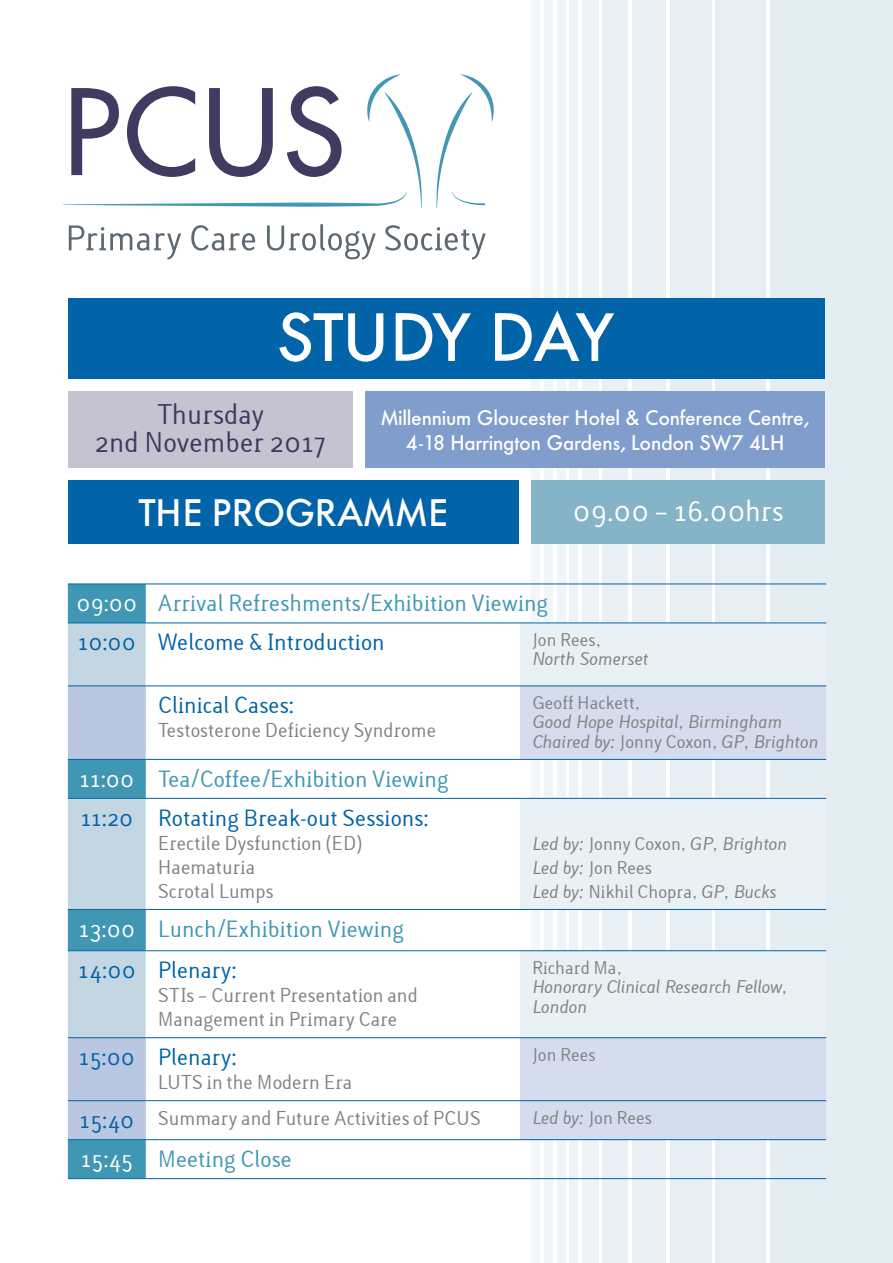
<style>
.page{position:relative;width:893px;height:1263px;background:#fff}
.page>*{position:absolute;margin:0;border:0;box-sizing:border-box;transform-origin:0 0}
.t1{font:500 67.65px "Futura BQ";letter-spacing:-.025em;color:#fff}
.t2{font:500 38.1px "Futura BQ";color:#fff}
.t3{font:26.4px "Lacuna";color:#fff}
.t4{font:25.5px/28.5px "Lacuna";color:#3f3960;text-align:center}
.t5{font:21px "Lacuna";color:#0163a8}
.t6{font:21px "Lacuna";color:#3f97b4}
.t7{font:500 21px "Futura BQ";color:#fff}
.t8{font:21px "Lacuna";letter-spacing:.015em;color:#fff}
.t9{font:18px/24px "Lacuna";color:#808285}
.t10{font:italic 16.5px/19.5px "Lacuna";color:#808285}
.t11{font:16.5px "Lacuna";color:#808285}
.s1{font-style:normal}
.s2{font-style:italic}
</style>
<div class="page">
<div style="left:770px;top:0;width:123px;height:1263px;background:#e4edf2"></div>
<div style="left:716px;top:0;width:50px;height:1263px;background:#e6eef3"></div>
<div style="left:670px;top:0;width:41px;height:1263px;background:#e6eef3"></div>
<div style="left:632px;top:0;width:33px;height:1263px;background:#eaf0f4"></div>
<div style="left:603px;top:0;width:25px;height:1263px;background:#eaf0f4"></div>
<div style="left:582px;top:0;width:17px;height:1263px;background:#edf3f6"></div>
<div style="left:569px;top:0;width:9px;height:1263px;background:#edf3f6"></div>
<div style="left:557px;top:0;width:8px;height:1263px;background:#f0f5f8"></div>
<div style="left:544px;top:0;width:9px;height:1263px;background:#f0f5f8"></div>
<div style="left:532px;top:0;width:8px;height:1263px;background:#f3f7f9"></div>
<div style="left:68px;top:585px;width:78px;height:593px;background:#3f97b4"></div>
<svg style="left:146px;top:685px;width:374px;height:417px"></svg>
<svg style="left:520px;top:624px;width:306px;height:62px"></svg>
<svg style="left:68px;top:624px;width:78px;height:515px;background:#abc6da"></svg>
<svg style="left:520px;top:687px;width:306px;height:452px"></svg>
<hr style="left:68px;top:584px;width:78px;height:1px;background:#0163a8">
<hr style="left:146px;top:584px;width:374px;height:1px;background:#0163a8">
<hr style="left:520px;top:584px;width:306px;height:1px;background:#0163a8">
<hr style="left:68px;top:623px;width:78px;height:1px;background:#0163a8">
<hr style="left:146px;top:623px;width:374px;height:1px;background:#0163a8">
<hr style="left:520px;top:623px;width:306px;height:1px;background:#0163a8">
<hr style="left:68px;top:686px;width:78px;height:1px;background:#0163a8">
<hr style="left:146px;top:686px;width:374px;height:1px;background:#0163a8">
<hr style="left:520px;top:686px;width:306px;height:1px;background:#0163a8">
<hr style="left:68px;top:759px;width:78px;height:1px;background:#0163a8">
<hr style="left:146px;top:759px;width:374px;height:1px;background:#0163a8">
<hr style="left:520px;top:759px;width:306px;height:1px;background:#0163a8">
<hr style="left:68px;top:798px;width:78px;height:1px;background:#0163a8">
<hr style="left:146px;top:798px;width:374px;height:1px;background:#0163a8">
<hr style="left:520px;top:798px;width:306px;height:1px;background:#0163a8">
<hr style="left:68px;top:909px;width:78px;height:1px;background:#0163a8">
<hr style="left:146px;top:909px;width:374px;height:1px;background:#0163a8">
<hr style="left:520px;top:909px;width:306px;height:1px;background:#0163a8">
<hr style="left:68px;top:950px;width:78px;height:1px;background:#0163a8">
<hr style="left:146px;top:950px;width:374px;height:1px;background:#0163a8">
<hr style="left:520px;top:950px;width:306px;height:1px;background:#0163a8">
<hr style="left:68px;top:1037px;width:78px;height:1px;background:#0163a8">
<hr style="left:146px;top:1037px;width:374px;height:1px;background:#0163a8">
<hr style="left:520px;top:1037px;width:306px;height:1px;background:#0163a8">
<hr style="left:68px;top:1100px;width:78px;height:1px;background:#0163a8">
<hr style="left:146px;top:1100px;width:374px;height:1px;background:#0163a8">
<hr style="left:520px;top:1100px;width:306px;height:1px;background:#0163a8">
<hr style="left:68px;top:1139px;width:78px;height:1px;background:#0163a8">
<hr style="left:146px;top:1139px;width:374px;height:1px;background:#0163a8">
<hr style="left:520px;top:1139px;width:306px;height:1px;background:#0163a8">
<hr style="left:68px;top:1178px;width:78px;height:1px;background:#0163a8">
<hr style="left:146px;top:1178px;width:374px;height:1px;background:#0163a8">
<hr style="left:520px;top:1178px;width:306px;height:1px;background:#0163a8">
<div style="left:68px;top:480px;width:451px;height:64px;background:#0163a8"></div>
<svg style="left:69px;top:225px;width:112px;height:34px"></svg>
<svg style="left:191px;top:225px;width:64px;height:26px"></svg>
<svg style="left:267px;top:224px;width:109px;height:35px"></svg>
<svg style="left:385px;top:225px;width:101px;height:34px"></svg>
<svg style="left:63px;top:74px;width:359px;height:134px"></svg>
<svg style="left:436px;top:74px;width:58px;height:134px"></svg>
<div style="left:68px;top:298px;width:757px;height:80px;background:#0163a8"></div>
<div style="left:68px;top:391px;width:285px;height:77px;background:#c6c3d1"></div>
<div style="left:366px;top:391px;width:459px;height:77px;background:#809dcb"></div>
<div style="left:531px;top:480px;width:294px;height:64px;background:#85b3c8"></div>
<p class="t1" style="left:278px;top:298px;width:339px">STUDY DAY</p>
<p class="t4" style="left:95px;top:400px;width:233px">Thursday<br>2nd November 2017</p>
<p class="t7" style="left:381px;top:405px;width:429px">Millennium Gloucester Hotel &amp; Conference Centre,</p>
<p class="t7" style="left:406px;top:431px;width:380px">4-18 Harrington Gardens, London SW7 4LH</p>
<p class="t2" style="left:139px;top:491px;width:311px">THE PROGRAMME</p>
<p class="t3" style="left:573px;top:495px;width:212px">09.00 – 16.00hrs</p>
<p class="t8" style="left:77px;top:590px;width:62px">09:00</p>
<p class="t6" style="left:158px;top:590px;width:392px">Arrival Refreshments/Exhibition Viewing</p>
<p class="t5" style="left:78px;top:629px;width:59px">10:00</p>
<p class="t5" style="left:158px;top:629px;width:228px">Welcome &amp; Introduction</p>
<p class="t10" style="left:532px;top:630px;width:118px"><span class="s1">Jon Rees,<br></span>North Somerset</p>
<p class="t5" style="left:158px;top:692px;width:138px">Clinical Cases:</p>
<p class="t9" style="left:158px;top:719px;width:280px">Testosterone Deficiency Syndrome</p>
<p class="t10" style="left:532px;top:693px;width:252px"><span class="s1">Geoff Hackett,<br></span>Good Hope Hospital, Birmingham</p>
<p class="t10" style="left:532px;top:732px;width:288px">Chaired by: <span class="s1">Jonny Coxon,</span> GP, Brighton</p>
<p class="t8" style="left:80px;top:766px;width:56px">11:00</p>
<p class="t6" style="left:158px;top:766px;width:292px">Tea/Coffee/Exhibition Viewing</p>
<p class="t5" style="left:81px;top:805px;width:54px">11:20</p>
<p class="t5" style="left:158px;top:805px;width:272px">Rotating Break-out Sessions:</p>
<p class="t9" style="left:158px;top:831px;width:206px">Erectile Dysfunction (ED)</p>
<p class="t9" style="left:158px;top:855px;width:99px">Haematuria</p>
<p class="t9" style="left:158px;top:879px;width:117px">Scrotal Lumps</p>
<p class="t8" style="left:79px;top:916px;width:58px">13:00</p>
<p class="t6" style="left:158px;top:916px;width:248px">Lunch/Exhibition Viewing</p>
<p class="t5" style="left:78px;top:957px;width:59px">14:00</p>
<p class="t5" style="left:158px;top:957px;width:80px">Plenary:</p>
<p class="t9" style="left:158px;top:984px;width:261px">ST Is – Current Presentation and<br>Management in Primary Care</p>
<p class="t5" style="left:79px;top:1044px;width:57px">15:00</p>
<p class="t5" style="left:158px;top:1044px;width:80px">Plenary:</p>
<p class="t9" style="left:158px;top:1071px;width:196px">LUTS in the Modern Era</p>
<p class="t10" style="left:532px;top:834px;width:256px">Led by: <span class="s1">Jonny Coxon,</span> GP, Brighton</p>
<p class="t11" style="left:532px;top:857px;width:122px"><span class="s2">Led by:</span> Jon Rees</p>
<p class="t10" style="left:532px;top:882px;width:246px">Led by: <span class="s1">Nikhil Chopra,</span> GP, Bucks</p>
<p class="t11" style="left:532px;top:957px;width:91px">Richard Ma,</p>
<p class="t10" style="left:532px;top:977px;width:257px">Honorary Clinical Research Fellow,<br>London</p>
<p class="t11" style="left:532px;top:1044px;width:65px">Jon Rees</p>
<p class="t5" style="left:80px;top:1107px;width:56px">15:40</p>
<p class="t9" style="left:158px;top:1107px;width:325px">Summary and Future Activities of PCUS</p>
<p class="t11" style="left:532px;top:1107px;width:122px"><span class="s2">Led by:</span> Jon Rees</p>
<p class="t8" style="left:81px;top:1146px;width:54px">15:45</p>
<p class="t6" style="left:158px;top:1146px;width:136px">Meeting Close</p>
</div>
